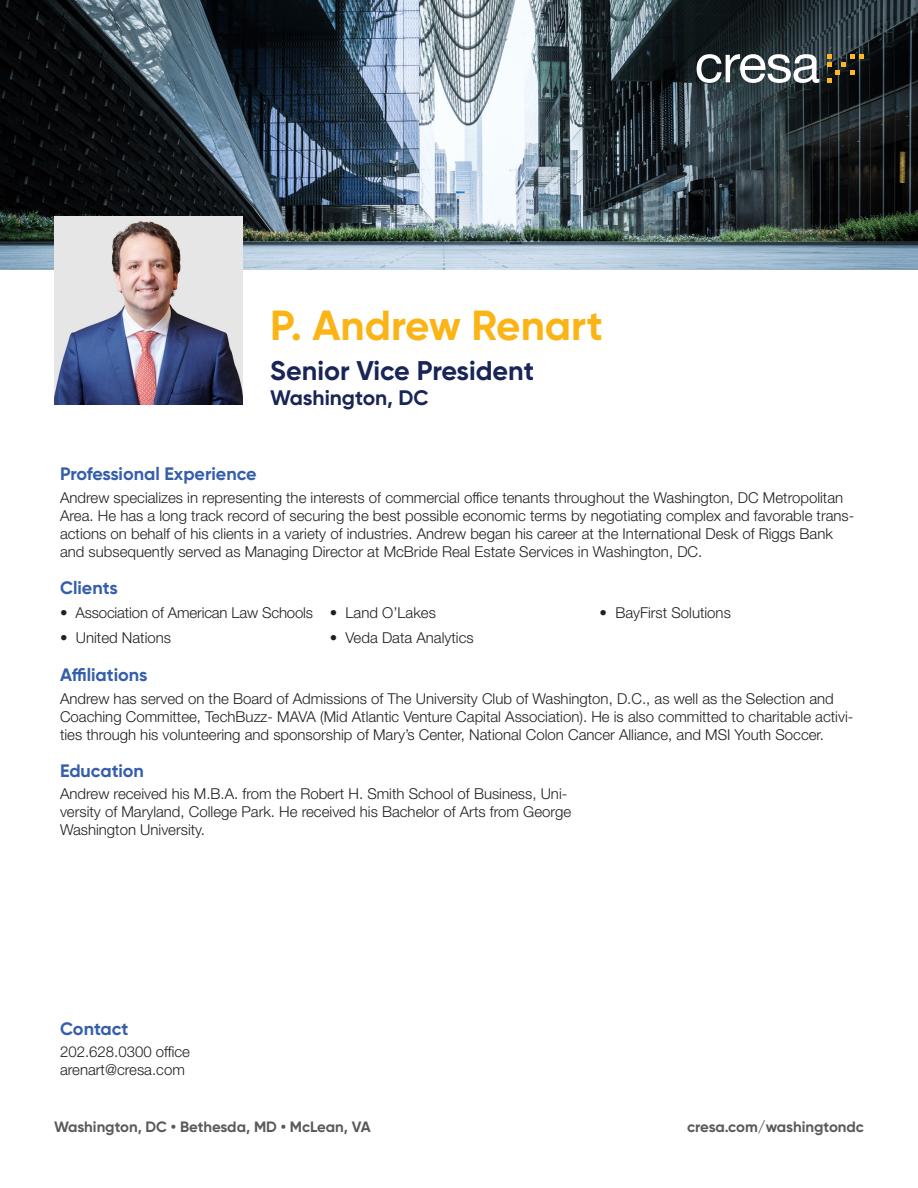
<style>
.page{position:relative;width:918px;height:1188px;background:#fff}
.page>*{position:absolute;margin:0;border:0;box-sizing:border-box;transform-origin:0 0}
.t1{font:700 42px "Gilroy";color:#fbb416}
.t2{font:700 27px "Gilroy";color:#1a2557}
.t3{font:700 21px "Gilroy";color:#1a2557}
.t4{font:700 18px "Gilroy";color:#355eab}
.t5{font:300 15px/18px "Helvetica Neue LT Std";color:#231f20}
.t6{font:700 15px "Gilroy";color:#595a59}
</style>
<div class="page">
<img style="left:0;top:0;width:918px;height:270px">
<img style="left:54px;top:216px;width:189px;height:189px">
<svg style="left:697px;top:54px;width:122px;height:29px"></svg>
<svg style="left:827px;top:54px;width:37px;height:29px"></svg>
<p class="t1" style="left:270px;top:299px;width:334px">P. Andrew Renart</p>
<p class="t2" style="left:270px;top:354px;width:266px">Senior Vice President</p>
<p class="t3" style="left:270px;top:385px;width:160px">Washington, DC</p>
<p class="t4" style="left:60px;top:462px;width:198px">Professional Experience</p>
<p class="t5" style="left:60px;top:488px;width:796px">Andrew specializes in representing the interests of commercial office tenants throughout the Washington, DC Metropolitan Area. He has a long track record of securing the best possible economic terms by negotiating complex and favorable trans&shy;actions on behalf of his clients in a variety of industries. Andrew began his career at the International Desk of Riggs Bank and subsequently served as Managing Director at McBride Real Estate Services in Washington, DC.</p>
<p class="t4" style="left:60px;top:576px;width:59px">Clients</p>
<p class="t5" style="left:60px;top:603px;width:255px">• Association of American Law Schools</p>
<p class="t5" style="left:330px;top:603px;width:108px">• Land O’Lakes</p>
<p class="t5" style="left:600px;top:603px;width:133px">• BayFirst Solutions</p>
<p class="t5" style="left:60px;top:628px;width:113px">• United Nations</p>
<p class="t5" style="left:330px;top:628px;width:145px">• Veda Data Analytics</p>
<p class="t4" style="left:60px;top:664px;width:89px">Affiliations</p>
<p class="t5" style="left:60px;top:689px;width:795px">Andrew has served on the Board of Admissions of The University Club of Washington, D.C., as well as the Selection and<br>Coaching Committee, TechBuzz- MAVA (Mid Atlantic Venture Capital Association). He is also committed to charitable activi&shy;ties through his volunteering and sponsorship of Mary’s Center, National Colon Cancer Alliance, and MSI Youth Soccer.</p>
<p class="t4" style="left:60px;top:759px;width:86px">Education</p>
<p class="t5" style="left:60px;top:785px;width:513px">Andrew received his M.B.A. from the Robert H. Smith School of Business, Uni&shy;versity of Maryland, College Park. He received his Bachelor of Arts from George<br>Washington University.</p>
<p class="t4" style="left:60px;top:1017px;width:70px">Contact</p>
<p class="t5" style="left:60px;top:1043px;width:132px">202.628.0300 office</p>
<p class="t5" style="left:60px;top:1061px;width:126px">arenart@cresa.com</p>
<p class="t6" style="left:54px;top:1118px;width:318px">Washington, DC • Bethesda, MD • McLean, VA</p>
<p class="t6" style="left:687px;top:1118px;width:178px">cresa.com/washingtondc</p>
</div>
